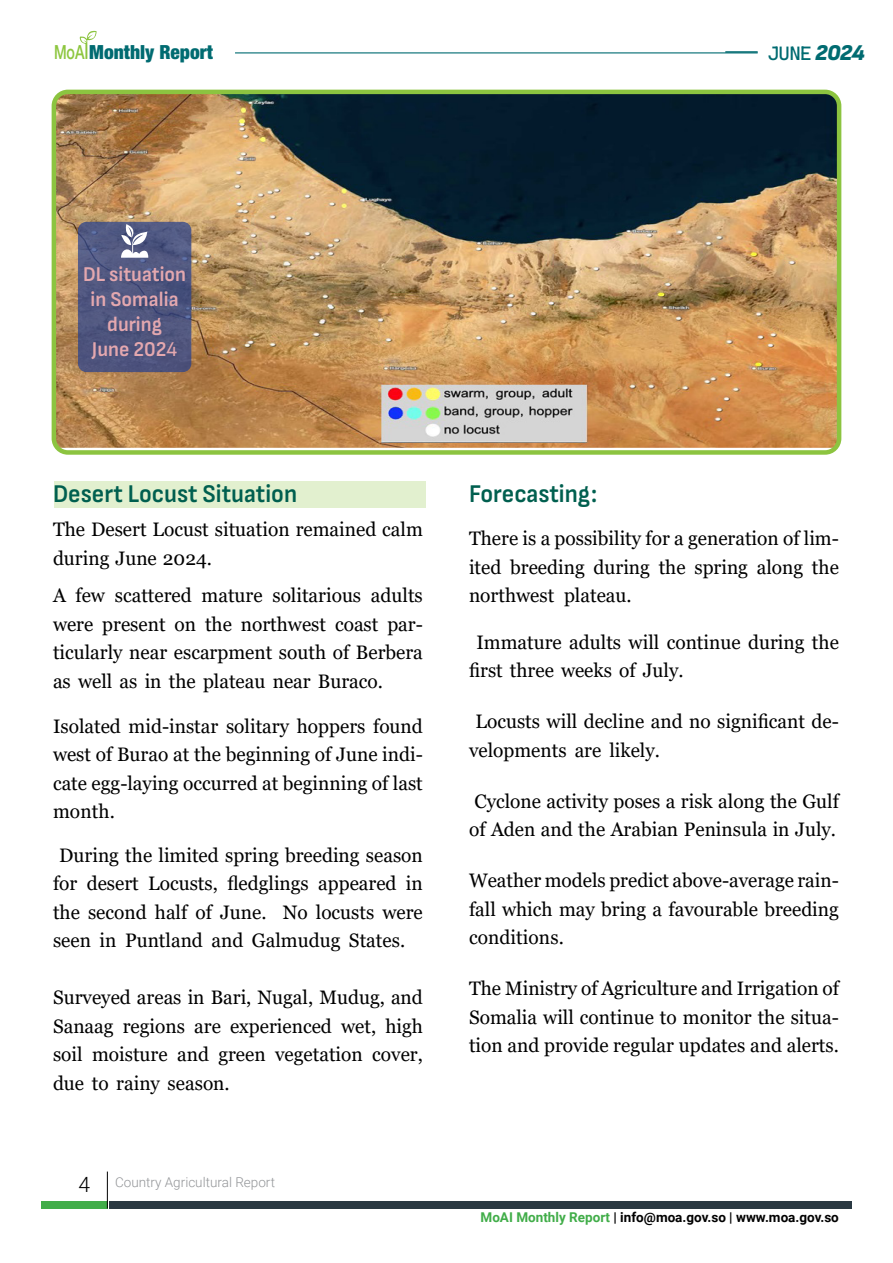
<style>
.page{position:relative;width:893px;height:1263px;background:#fff}
.page>*{position:absolute;margin:0;border:0;box-sizing:border-box;transform-origin:0 0}
.t1{font:700 25.5px "Sofia Sans Cond";color:#005f4f}
.t2{font:italic 900 22.5px "Sofia Sans";color:#006b71}
.t3{font:700 21px/25.2px "Sofia Sans Cond";color:#e4a8af;text-align:center}
.t4{font:300 21px "Roboto";color:#000}
.t5{font:19.5px/28.5px "Georgia";color:#000}
.t6{font:900 condensed 19.5px "Helvetica Neue LT Std";color:#006b71}
.t7{font:19.5px "Cascadia Code";color:#006b71}
.t8{font:700 13.5px "Roboto";color:#000}
.t9{font:300 13.5px "Roboto";color:#939598}
.s1{font-weight:500;font-stretch:normal;color:#8dc63f}
.s2{font-weight:500}
.s3{color:#41ad49}
</style>
<div class="page">
<div style="left:109px;top:1201px;width:742px;height:7px;background:#2a3942"></div>
<div style="left:41px;top:1201px;width:67px;height:7px;background:#41ad49"></div>
<hr style="left:107px;top:1171px;width:1px;height:37px;background:#000">
<hr style="left:235px;top:52px;width:523px;height:1px;background:#006b71">
<svg style="left:80px;top:31px;width:17px;height:28px"></svg>
<hr style="left:725px;top:51px;width:33px;height:2px;background:#006b71">
<div style="left:54px;top:481px;width:371px;height:27px;background:#e2f0cf"></div>
<img style="left:57px;top:95px;width:779px;height:353px">
<div style="left:52px;top:90px;width:789px;height:365px;border:4px solid #8cc440;border-radius:14px"></div>
<svg style="left:78px;top:222px;width:113px;height:150px;background:#4f557f"></svg>
<svg style="left:121px;top:224px;width:27px;height:34px"></svg>
<p class="t6" style="left:54px;top:40px;width:160px"><span class="s1">MoA</span> Monthly Report</p>
<p class="t2" style="left:815px;top:38px;width:51px">2024</p>
<p class="t7" style="left:768px;top:38px;width:45px">JUNE</p>
<p class="t3" style="left:83px;top:261px;width:105px">DL situation in Somalia during<br>June 202<span class="s2">4</span></p>
<h1 class="t1" style="left:53px;top:478px;width:246px">Desert Locust Situation</h1>
<p class="t5" style="left:53px;top:515px;width:371px">The Desert Locust situation remained calm during June 2024.</p>
<p class="t5" style="left:371px;top:581px;width:53px">adults</p>
<p class="t5" style="left:76px;top:581px;width:31px">few</p>
<p class="t5" style="left:115px;top:581px;width:79px">scattered</p>
<p class="t5" style="left:272px;top:581px;width:90px">solitarious</p>
<p class="t5" style="left:53px;top:581px;width:14px">A</p>
<p class="t5" style="left:202px;top:581px;width:63px">mature</p>
<p class="t5" style="left:53px;top:610px;width:42px">were</p>
<p class="t5" style="left:102px;top:610px;width:65px">present</p>
<p class="t5" style="left:175px;top:610px;width:23px">on</p>
<p class="t5" style="left:205px;top:610px;width:28px">the</p>
<p class="t5" style="left:241px;top:610px;width:87px">northwest</p>
<p class="t5" style="left:335px;top:610px;width:45px">coast</p>
<p class="t5" style="left:387px;top:610px;width:37px">par-</p>
<p class="t5" style="left:53px;top:638px;width:371px">ticularly near escarpment south of Berbera</p>
<p class="t5" style="left:53px;top:667px;width:331px">as well as in the plateau near Buraco.</p>
<p class="t5" style="left:53px;top:712px;width:371px">Isolated mid-instar solitary hoppers found</p>
<p class="t5" style="left:53px;top:769px;width:371px">cate egg-laying occurred at beginning of last</p>
<p class="t5" style="left:53px;top:740px;width:371px">west of Burao at the beginning of June indi-</p>
<p class="t5" style="left:53px;top:797px;width:64px">month.</p>
<p class="t5" style="left:59px;top:841px;width:365px;text-align:right">During the limited spring breeding season in</p>
<p class="t5" style="left:227px;top:869px;width:83px">fledglings</p>
<p class="t5" style="left:53px;top:869px;width:26px">for</p>
<p class="t5" style="left:87px;top:869px;width:54px">desert</p>
<p class="t5" style="left:318px;top:869px;width:80px">appeared</p>
<p class="t5" style="left:148px;top:869px;width:71px">Locusts,</p>
<p class="t5" style="left:53px;top:898px;width:354px">the second half of June.<br>seen in Puntland and Galmudug States.</p>
<p class="t5" style="left:53px;top:983px;width:371px;text-align:right">Surveyed areas in Bari, Nugal, Mudug, and high</p>
<p class="t5" style="left:283px;top:898px;width:142px">No locusts were</p>
<p class="t5" style="left:230px;top:1012px;width:103px">experienced</p>
<p class="t5" style="left:123px;top:1012px;width:64px">regions</p>
<p class="t5" style="left:53px;top:1012px;width:62px">Sanaag</p>
<p class="t5" style="left:341px;top:1012px;width:37px">wet,</p>
<p class="t5" style="left:194px;top:1012px;width:28px">are</p>
<p class="t5" style="left:53px;top:1040px;width:178px">soil<br>due to rainy season.</p>
<p class="t5" style="left:177px;top:1040px;width:33px">and</p>
<p class="t5" style="left:92px;top:1040px;width:77px">moisture</p>
<p class="t5" style="left:218px;top:1040px;width:49px">green</p>
<p class="t5" style="left:275px;top:1040px;width:89px">vegetation</p>
<p class="t5" style="left:372px;top:1040px;width:52px">cover,</p>
<p class="t4" style="left:78px;top:1169px;width:13px">4</p>
<p class="t9" style="left:115px;top:1172px;width:162px">Country Agricultural Report</p>
<h1 class="t1" style="left:469px;top:478px;width:130px">Forecasting:</h1>
<p class="t5" style="left:469px;top:524px;width:371px">There is a possibility for a generation of lim-</p>
<p class="t5" style="left:564px;top:581px;width:69px">plateau.</p>
<p class="t5" style="left:469px;top:553px;width:371px">ited breeding during the spring along the</p>
<p class="t5" style="left:469px;top:581px;width:87px">northwest</p>
<p class="t5" style="left:469px;top:628px;width:371px;text-indent:7px">Immature adults will continue during the first three weeks of July.</p>
<p class="t5" style="left:475px;top:707px;width:365px">Locusts will decline and no significant de-</p>
<p class="t5" style="left:469px;top:736px;width:192px">velopments are likely.</p>
<p class="t5" style="left:469px;top:787px;width:371px">Cyclone activity poses a risk along the Gulf of Aden and the Arabian Peninsula in July.</p>
<p class="t5" style="left:469px;top:866px;width:371px">Weather models predict above-average rain-</p>
<p class="t5" style="left:469px;top:923px;width:96px">conditions.</p>
<p class="t5" style="left:469px;top:974px;width:371px">The Ministry of Agriculture and Irrigation of</p>
<p class="t5" style="left:469px;top:1031px;width:371px">tion and provide regular updates and alerts.</p>
<p class="t5" style="left:469px;top:895px;width:371px">fall which may bring a favourable breeding</p>
<p class="t5" style="left:469px;top:1003px;width:371px">Somalia will continue to monitor the situa-</p>
<p class="t8" style="left:480px;top:1207px;width:360px"><span class="s3">MoAI Monthly Report</span> | info@moa.gov.so | www.moa.gov.so</p>
</div>
